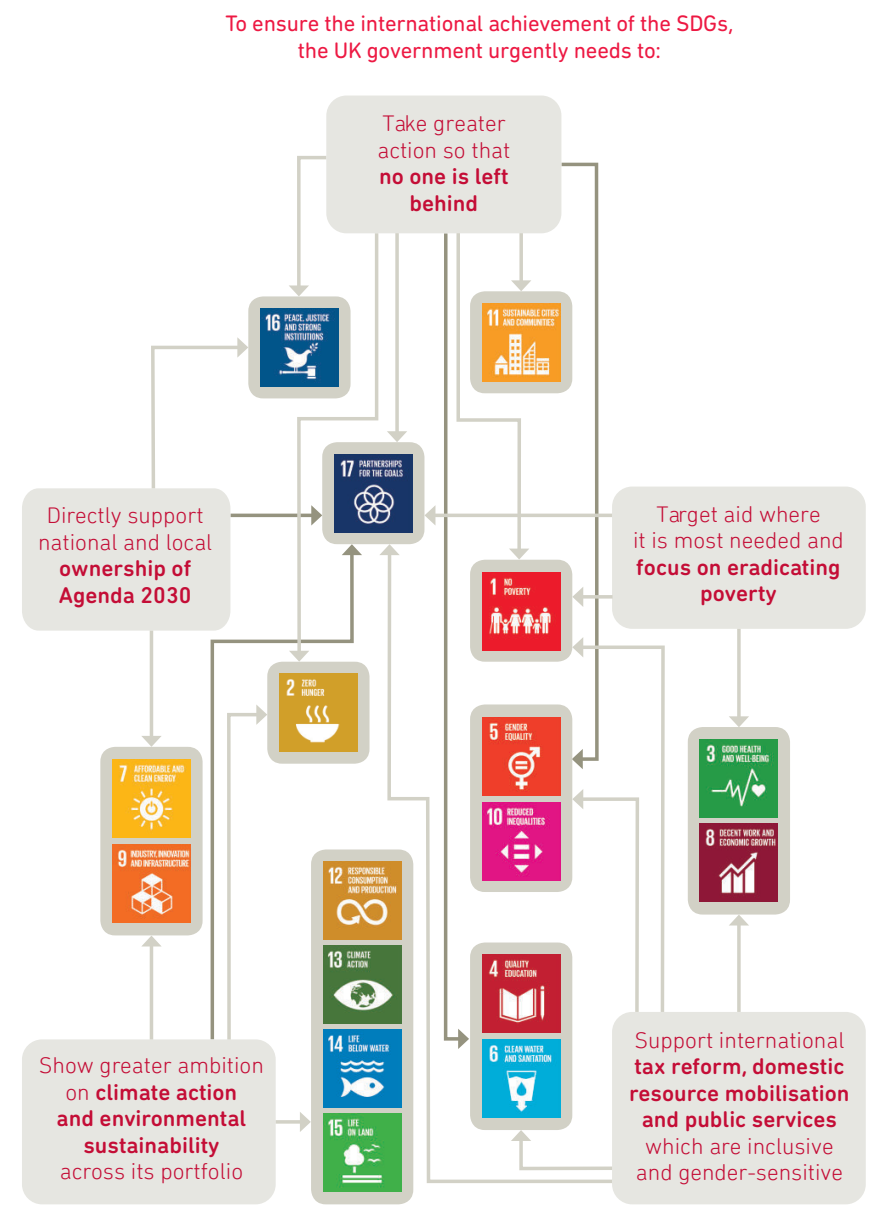
<style>
.page{position:relative;width:889px;height:1223px;background:#fff}
.page>*{position:absolute;margin:0;border:0;box-sizing:border-box;transform-origin:0 0}
.t1{font:500 23.1px/26.4px "DIN Next Rounded LT Pro";color:#c40d36;text-align:center}
.t2{font:300 23.1px/26.4px "DIN Next Rounded LT Pro";color:#c40d36;text-align:center}
.t3{font:22.75px/26.2px "DIN Next Rounded LT Pro";letter-spacing:-.01em;color:#ed1943;text-align:center}
.s1{font-weight:300}
</style>
<div class="page">
<svg style="left:209px;top:630px;width:146px;height:409px"></svg>
<svg style="left:248px;top:513px;width:40px;height:4px"></svg>
<div style="left:267px;top:661px;width:102px;height:102px;background:#d2d1c6;border-radius:15px"></div>
<div style="left:322px;top:442px;width:102px;height:102px;background:#d2d1c6;border-radius:15px"></div>
<div style="left:248px;top:296px;width:102px;height:102px;background:#d2d1c6;border-radius:15px"></div>
<div style="left:470px;top:291px;width:102px;height:102px;background:#d2d1c6;border-radius:15px"></div>
<div style="left:687px;top:727px;width:103px;height:187px;background:#d2d1c6;border-radius:15px"></div>
<div style="left:100px;top:746px;width:102px;height:189px;background:#d2d1c6;border-radius:15px"></div>
<div style="left:311px;top:849px;width:102px;height:355px;background:#d2d1c6;border-radius:15px"></div>
<div style="left:326px;top:95px;width:235px;height:138px;background:#e6e6e1;border-radius:20px"></div>
<div style="left:22px;top:1039px;width:254px;height:165px;background:#e6e6e1;border-radius:20px"></div>
<div style="left:612px;top:1011px;width:253px;height:193px;background:#e6e6e1;border-radius:20px"></div>
<div style="left:612px;top:486px;width:253px;height:142px;background:#e6e6e1;border-radius:20px"></div>
<img style="left:279px;top:673px;width:78px;height:78px">
<img style="left:699px;top:739px;width:78px;height:78px">
<img style="left:112px;top:759px;width:78px;height:78px">
<img style="left:699px;top:823px;width:78px;height:78px">
<img style="left:112px;top:844px;width:78px;height:78px">
<img style="left:531px;top:303px;width:27px;height:78px">
<img style="left:323px;top:861px;width:62px;height:78px">
<img style="left:323px;top:945px;width:62px;height:78px">
<img style="left:323px;top:1029px;width:62px;height:78px">
<img style="left:323px;top:1113px;width:78px;height:78px">
<img style="left:260px;top:308px;width:28px;height:78px">
<img style="left:407px;top:454px;width:5px;height:78px">
<hr style="left:150px;top:943px;width:3px;height:96px;background:#d2d1c6">
<svg style="left:141px;top:935px;width:21px;height:11px"></svg>
<hr style="left:150px;top:630px;width:3px;height:109px;background:#d2d1c6">
<svg style="left:141px;top:735px;width:20px;height:11px"></svg>
<svg style="left:22px;top:337px;width:226px;height:293px"></svg>
<svg style="left:225px;top:704px;width:42px;height:338px"></svg>
<hr style="left:737px;top:628px;width:3px;height:91px;background:#d2d1c6">
<svg style="left:729px;top:716px;width:20px;height:11px"></svg>
<svg style="left:435px;top:513px;width:123px;height:4px"></svg>
<svg style="left:424px;top:505px;width:11px;height:20px"></svg>
<hr style="left:737px;top:922px;width:3px;height:89px;background:#d2d1c6">
<svg style="left:728px;top:914px;width:21px;height:11px"></svg>
<hr style="left:276px;top:1120px;width:27px;height:3px;background:#d2d1c6">
<svg style="left:300px;top:1112px;width:11px;height:19px"></svg>
<svg style="left:385px;top:559px;width:230px;height:625px"></svg>
<svg style="left:558px;top:161px;width:108px;height:854px"></svg>
<svg style="left:288px;top:156px;width:119px;height:505px"></svg>
<svg style="left:442px;top:233px;width:89px;height:815px"></svg>
<p class="t3" style="left:225px;top:12px;width:509px">To ensure the international achievement of the SDGs, the UK government urgently needs to:</p>
<p class="t2" style="left:38px;top:504px;width:175px">Directly support national and local</p>
<p class="t1" style="left:59px;top:557px;width:134px;text-align:left">ownership of<br>Agenda 2030</p>
<p class="t2" style="left:377px;top:112px;width:134px;text-align:left">Take greater action so that</p>
<p class="t1" style="left:379px;top:165px;width:131px">no one is left behind</p>
<p class="t2" style="left:633px;top:503px;width:212px">Target aid where<br>it is most needed and</p>
<p class="t1" style="left:636px;top:555px;width:206px">focus on eradicating poverty</p>
<p class="t1" style="left:39px;top:1054px;width:226px"><span class="s1">Show greater ambition on</span> climate action<br>and environmental sustainability</p>
<p class="t2" style="left:60px;top:1160px;width:185px">across its portfolio</p>
<p class="t2" style="left:634px;top:1028px;width:211px">Support international</p>
<p class="t1" style="left:629px;top:1055px;width:222px">tax reform, domestic resource mobilisation and public services</p>
<p class="t2" style="left:635px;top:1134px;width:209px">which are inclusive and gender-sensitive</p>
</div>
